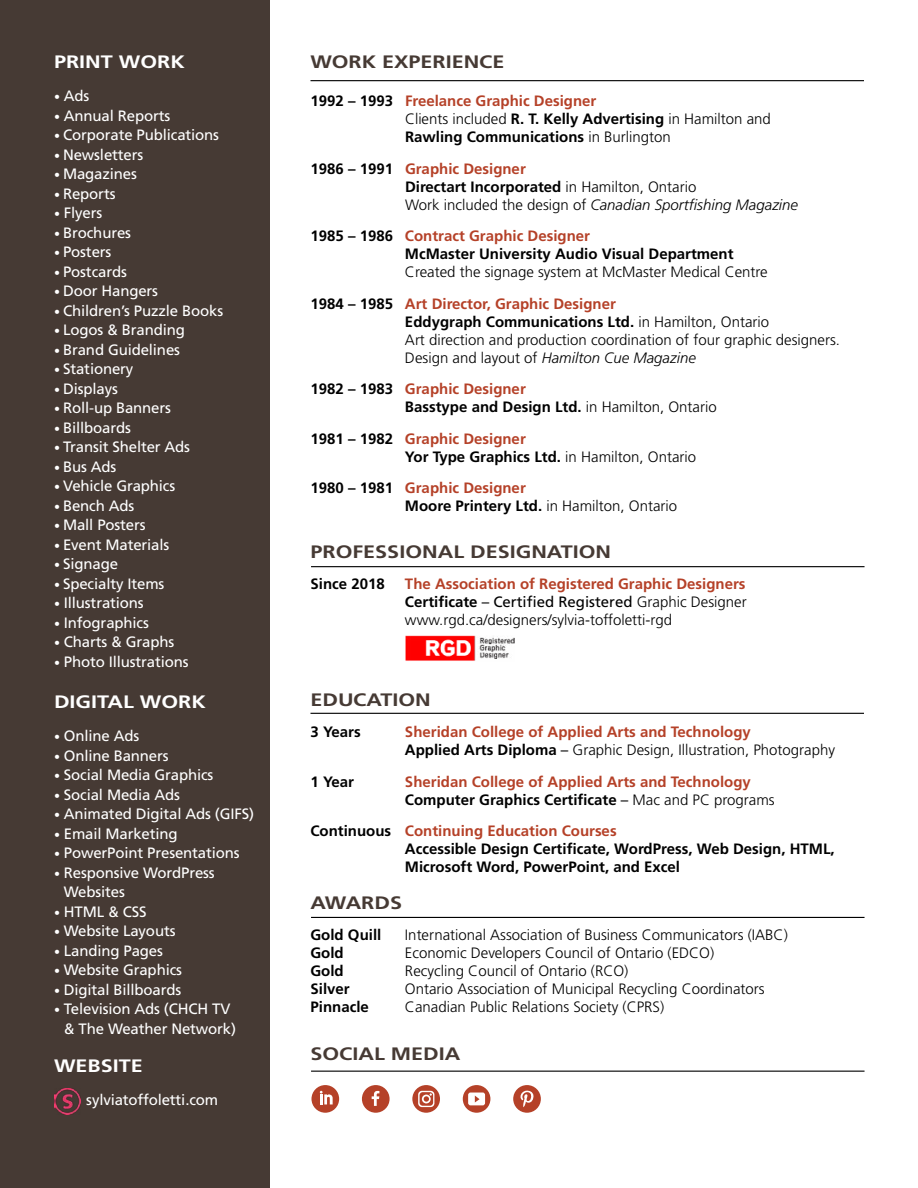
<style>
.page{position:relative;width:918px;height:1188px;background:#fff}
.page>*{position:absolute;margin:0;border:0;box-sizing:border-box;transform-origin:0 0}
.Heading{font:700 18px "Frutiger";color:#463a34;scale:1.2 1}
.t1{font:700 18px "Frutiger";color:#fff;scale:1.2 1}
.Body{font:15px/19.5px "Frutiger";letter-spacing:-.01em;color:#fff}
.Body-2{font:700 15px/18px "Frutiger";color:#000}
.Body-3{font:300 15px/18px "Frutiger";color:#000}
.Body-4{font:700 15px/18px "Frutiger";color:#b54128}
.Heading-2{font:700 15px/18px "Frutiger";color:#000}
.Heading-3{font:300 15px/18px "Frutiger";color:#000}
.s1{font-size:12px}
.s2{color:#000}
.s3{font-weight:300}
.s4{font-weight:700}
.s5{font-weight:700;color:#b54128}
.s6{font-style:italic}
.s7{color:#b54128}
.s8{font-weight:400}
.s9{font-weight:400;color:#000}
.s10{font-weight:300;color:#000}
</style>
<div class="page">
<div style="left:0;top:0;width:270px;height:1188px;background:#463a34"></div>
<img style="left:54px;top:1089px;width:26px;height:26px">
<hr style="left:311px;top:566px;width:554px;height:1px;background:#000">
<hr style="left:310px;top:80px;width:554px;height:1px;background:#000">
<hr style="left:311px;top:1071px;width:554px;height:1px;background:#000">
<hr style="left:311px;top:917px;width:554px;height:1px;background:#000">
<hr style="left:310px;top:713px;width:554px;height:1px;background:#000">
<img style="left:405px;top:635px;width:110px;height:26px">
<div style="left:311px;top:1085px;width:28px;height:28px;background:#b54128;border-radius:50%"></div>
<svg style="left:320px;top:1091px;width:13px;height:13px"></svg>
<div style="left:362px;top:1085px;width:28px;height:28px;background:#b54128;border-radius:50%"></div>
<svg style="left:372px;top:1091px;width:7px;height:15px"></svg>
<svg style="left:412px;top:1085px;width:28px;height:28px"></svg>
<svg style="left:418px;top:1091px;width:16px;height:16px"></svg>
<div style="left:463px;top:1085px;width:27px;height:28px;background:#b54128;border-radius:50%"></div>
<svg style="left:468px;top:1093px;width:17px;height:12px"></svg>
<div style="left:513px;top:1085px;width:28px;height:28px;background:#b54128;border-radius:50%"></div>
<svg style="left:520px;top:1090px;width:14px;height:17px"></svg>
<p class="t1" style="left:54px;top:51px;width:111px">PRINT WORK</p>
<p class="Body" style="left:54px;top:86px;width:37px"><span class="s1">•</span> Ads</p>
<p class="Body" style="left:54px;top:105px;width:118px"><span class="s1">•</span> Annual Reports</p>
<p class="Body" style="left:54px;top:125px;width:167px"><span class="s1">•</span> Corporate Publications</p>
<p class="Body" style="left:54px;top:144px;width:91px"><span class="s1">•</span> Newsletters</p>
<p class="Body" style="left:54px;top:164px;width:84px"><span class="s1">•</span> Magazines</p>
<p class="Body" style="left:54px;top:183px;width:63px"><span class="s1">•</span> Reports</p>
<p class="Body" style="left:54px;top:203px;width:50px"><span class="s1">•</span> Flyers</p>
<p class="Body" style="left:54px;top:222px;width:79px"><span class="s1">•</span> Brochures</p>
<p class="Body" style="left:54px;top:242px;width:59px"><span class="s1">•</span> Posters</p>
<p class="Body" style="left:54px;top:261px;width:74px"><span class="s1">•</span> Postcards</p>
<p class="Body" style="left:54px;top:281px;width:106px"><span class="s1">•</span> Door Hangers</p>
<p class="Body" style="left:54px;top:300px;width:171px"><span class="s1">•</span> Children’s Puzzle Books</p>
<p class="Body" style="left:54px;top:320px;width:133px"><span class="s1">•</span> Logos &amp; Branding</p>
<p class="Body" style="left:54px;top:339px;width:128px"><span class="s1">•</span> Brand Guidelines</p>
<p class="Body" style="left:54px;top:359px;width:81px"><span class="s1">•</span> Stationery</p>
<p class="Body" style="left:54px;top:378px;width:65px"><span class="s1">•</span> Displays</p>
<p class="Body" style="left:54px;top:398px;width:119px"><span class="s1">•</span> Roll-up Banners</p>
<p class="Body" style="left:54px;top:417px;width:78px"><span class="s1">•</span> Billboards</p>
<p class="Body" style="left:54px;top:437px;width:138px"><span class="s1">•</span> Transit Shelter Ads</p>
<p class="Body" style="left:54px;top:456px;width:64px"><span class="s1">•</span> Bus Ads</p>
<p class="Body" style="left:54px;top:476px;width:123px"><span class="s1">•</span> Vehicle Graphics</p>
<p class="Body" style="left:54px;top:495px;width:82px"><span class="s1">•</span> Bench Ads</p>
<p class="Body" style="left:54px;top:515px;width:93px"><span class="s1">•</span> Mall Posters</p>
<p class="Body" style="left:54px;top:534px;width:117px"><span class="s1">•</span> Event Materials</p>
<p class="Body" style="left:54px;top:554px;width:66px"><span class="s1">•</span> Signage</p>
<p class="Body" style="left:54px;top:573px;width:112px"><span class="s1">•</span> Specialty Items</p>
<p class="Body" style="left:54px;top:593px;width:91px"><span class="s1">•</span> Illustrations</p>
<p class="Body" style="left:54px;top:612px;width:96px"><span class="s1">•</span> Infographics</p>
<p class="Body" style="left:54px;top:632px;width:122px"><span class="s1">•</span> Charts &amp; Graphs</p>
<p class="Body" style="left:54px;top:651px;width:136px"><span class="s1">•</span> Photo Illustrations</p>
<p class="t1" style="left:54px;top:692px;width:128px">DIGITAL WORK</p>
<p class="Body" style="left:54px;top:726px;width:87px"><span class="s1">•</span> Online Ads</p>
<p class="Body" style="left:54px;top:746px;width:116px"><span class="s1">•</span> Online Banners</p>
<p class="Body" style="left:54px;top:765px;width:161px"><span class="s1">•</span> Social Media Graphics</p>
<p class="Body" style="left:54px;top:785px;width:127px"><span class="s1">•</span> Social Media Ads</p>
<p class="Body" style="left:54px;top:804px;width:202px"><span class="s1">•</span> Animated Digital Ads (GIFS)</p>
<p class="Body" style="left:54px;top:824px;width:125px"><span class="s1">•</span> Email Marketing</p>
<p class="Body" style="left:54px;top:843px;width:187px"><span class="s1">•</span> PowerPoint Presentations</p>
<p class="Body" style="left:64px;top:863px;width:152px;text-indent:-10px"><span class="s1">•</span> Responsive WordPress<br>Websites</p>
<p class="Body" style="left:54px;top:902px;width:94px"><span class="s1">•</span> HTML &amp; CSS</p>
<p class="Body" style="left:54px;top:921px;width:123px"><span class="s1">•</span> Website Layouts</p>
<p class="Body" style="left:54px;top:941px;width:110px"><span class="s1">•</span> Landing Pages</p>
<p class="Body" style="left:54px;top:960px;width:130px"><span class="s1">•</span> Website Graphics</p>
<p class="Body" style="left:54px;top:980px;width:129px"><span class="s1">•</span> Digital Billboards</p>
<p class="Body" style="left:64px;top:999px;width:174px;text-indent:-10px"><span class="s1">•</span> Television Ads (CHCH TV &amp; The Weather Network)</p>
<p class="t1" style="left:54px;top:1055px;width:76px">WEBSITE</p>
<p class="Body" style="left:86px;top:1090px;width:133px">sylviatoffoletti.com</p>
<p class="Heading" style="left:310px;top:51px;width:163px">WORK EXPERIENCE</p>
<p class="Body-4" style="left:310px;top:92px;width:287px"><span class="s2">1992 – 1993</span> Freelance Graphic Designer</p>
<p class="Body-2" style="left:405px;top:110px;width:367px"><span class="s3">Clients included</span> R. T. Kelly Advertising <span class="s3">in Hamilton and<br></span>Rawling Communications <span class="s3">in Burlington</span></p>
<p class="Heading-3" style="left:405px;top:160px;width:395px;text-indent:-94px"><span class="s4">1986 – 1991</span> <span class="s5">Graphic Designer<br></span><span class="s4">Directart Incorporated</span> in Hamilton, Ontario<br>Work included the design of <span class="s6">Canadian Sportfishing Magazine</span></p>
<p class="Heading-2" style="left:405px;top:227px;width:364px;text-indent:-94px">1985 – 1986 <span class="s7">Contract Graphic Designer<br></span>McMaster University Audio Visual Department<br><span class="s3">Created the signage system at McMaster Medical Centre</span></p>
<p class="Heading-2" style="left:405px;top:294px;width:366px;text-indent:-94px">1984 – 1985 <span class="s7">Art Director, Graphic Designer<br></span>Eddygraph Communications Ltd. <span class="s3">in Hamilton, Ontario</span></p>
<p class="Body-3" style="left:405px;top:331px;width:437px">Art direction and production coordination of four graphic designers.<br>Design and layout of <span class="s6">Hamilton Cue Magazine</span></p>
<p class="Body-2" style="left:405px;top:380px;width:313px;text-indent:-94px">1982 – 1983 <span class="s7">Graphic Designer<br></span>Basstype and Design Ltd. <span class="s3">in Hamilton, Ontario</span></p>
<p class="Body-2" style="left:405px;top:429px;width:293px;text-indent:-94px">1981 – 1982 <span class="s7">Graphic Designer<br></span>Yor Type Graphics Ltd. <span class="s3">in Hamilton, Ontario</span></p>
<p class="Body-2" style="left:405px;top:479px;width:274px;text-indent:-94px">1980 – 1981 <span class="s7">Graphic Designer<br></span>Moore Printery Ltd. <span class="s3">in Hamilton, Ontario</span></p>
<p class="Heading" style="left:310px;top:541px;width:252px">PROFESSIONAL DESIGNATION</p>
<p class="Body-2" style="left:310px;top:575px;width:76px">Since 2018</p>
<p class="Body-3" style="left:405px;top:575px;width:343px;text-align:justify"><span class="s5">The Association of Registered Graphic Designers </span><span class="s4">Certificate</span> <span class="s8">– Certified Registered</span> Graphic Designer www.rgd.ca/designers/sylvia-toffoletti-rgd</p>
<p class="Heading" style="left:310px;top:689px;width:102px">EDUCATION</p>
<p class="Body-2" style="left:310px;top:723px;width:52px">3 Years</p>
<p class="Body-4" style="left:405px;top:723px;width:432px">Sheridan College of Applied Arts and Technology<br><span class="s2">Applied Arts Diploma</span> <span class="s9">–</span> <span class="s10">Graphic Design, Illustration, Photography</span></p>
<p class="Body-2" style="left:310px;top:772px;width:45px">1 Year</p>
<p class="Body-4" style="left:405px;top:772px;width:371px">Sheridan College of Applied Arts and Technology<br><span class="s2">Computer Graphics Certificate</span> <span class="s9">–</span> <span class="s10">Mac and PC programs</span></p>
<p class="Body-2" style="left:405px;top:822px;width:431px;text-indent:-94px">Continuous <span class="s7">Continuing Education Courses<br></span>Accessible Design Certificate, WordPress, Web Design, HTML,<br>Microsoft Word, PowerPoint, and Excel</p>
<p class="Heading" style="left:310px;top:892px;width:78px">AWARDS</p>
<p class="Body-2" style="left:310px;top:926px;width:72px">Gold Quill</p>
<p class="Body-3" style="left:405px;top:926px;width:384px">International Association of Business Communicators (IABC)</p>
<p class="Body-2" style="left:310px;top:944px;width:35px">Gold</p>
<p class="Body-3" style="left:405px;top:944px;width:311px">Economic Developers Council of Ontario (EDCO)</p>
<p class="Body-2" style="left:310px;top:962px;width:35px">Gold</p>
<p class="Body-3" style="left:405px;top:962px;width:225px">Recycling Council of Ontario (RCO)</p>
<p class="Body-2" style="left:310px;top:980px;width:41px">Silver</p>
<p class="Body-3" style="left:405px;top:980px;width:361px">Ontario Association of Municipal Recycling Coordinators</p>
<p class="Body-2" style="left:310px;top:998px;width:60px">Pinnacle</p>
<p class="Body-3" style="left:405px;top:998px;width:261px">Canadian Public Relations Society (CPRS)</p>
<p class="Heading" style="left:310px;top:1044px;width:127px">SOCIAL MEDIA</p>
</div>
